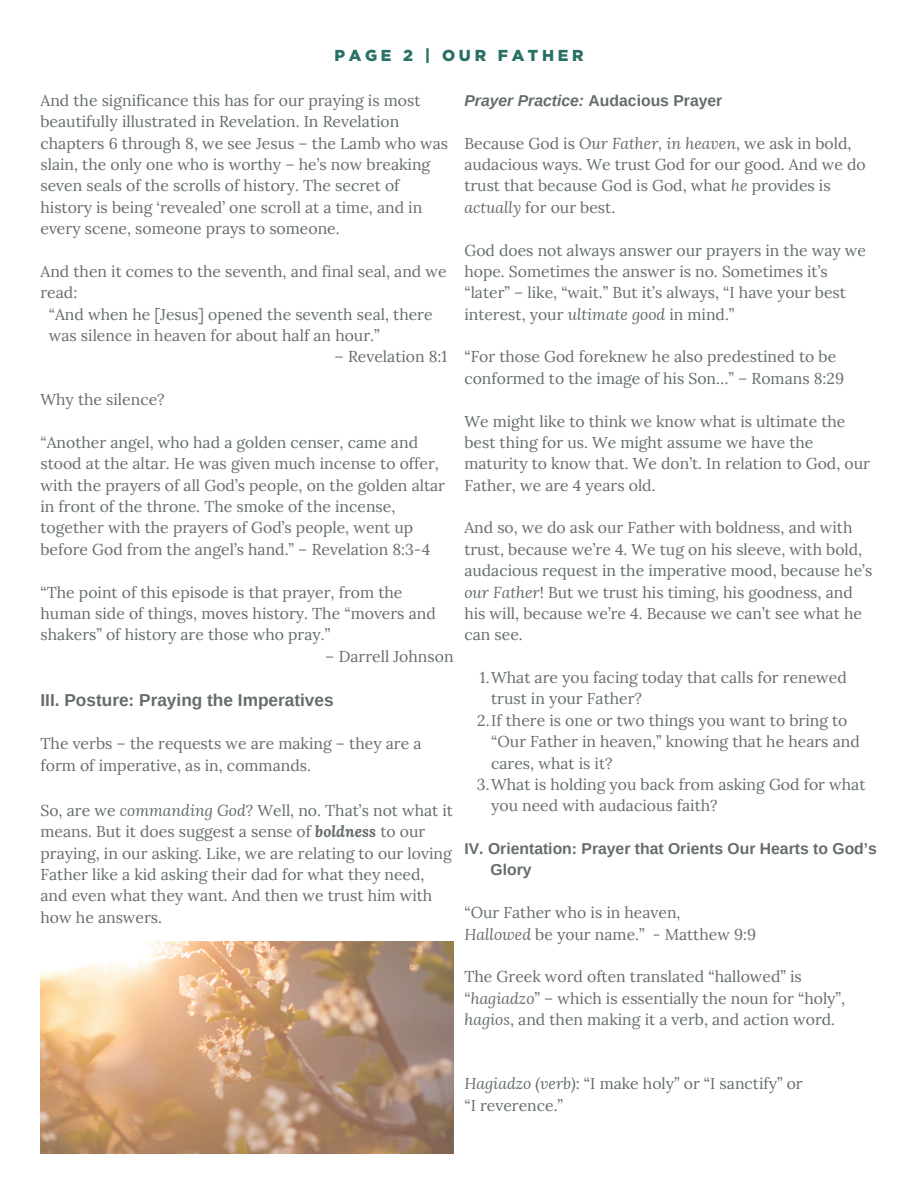
<style>
.page{position:relative;width:918px;height:1188px;background:#fff}
.page>*{position:absolute;margin:0;border:0;box-sizing:border-box;transform-origin:0 0}
.t1{font:700 17.25px "Arimo";color:#646d6b}
.t2{font:900 15.9px "Gotham";letter-spacing:.23em;color:#297067}
.t3{font:15.75px/21.3px "Lora";color:#646d6b}
.t4{font:700 15.75px/21.3px "Arimo";color:#646d6b}
.t5{font:italic 700 15.75px "Arimo";color:#646d6b}
.s1{font-style:italic}
.s2{font-weight:700;font-style:italic}
.s3{font-style:normal}
</style>
<div class="page">
<img style="left:40px;top:942px;width:413px;height:211px">
<p class="t2" style="left:335px;top:46px;width:250px">PAGE 2 | OUR FATHER</p>
<p class="t3" style="left:40px;top:90px;width:409px">And the significance this has for our praying is most beautifully illustrated in Revelation. In Revelation chapters 6 through 8, we see Jesus – the Lamb who was slain, the only one who is worthy – he’s now breaking seven seals of the scrolls of history. The secret of history is being ‘revealed’ one scroll at a time, and in every scene, someone prays to someone.</p>
<p class="t3" style="left:40px;top:261px;width:408px">And then it comes to the seventh, and final seal, and we read:</p>
<p class="t3" style="left:49px;top:303px;width:385px">“And when he [Jesus] opened the seventh seal, there</p>
<p class="t3" style="left:49px;top:325px;width:332px">was silence in heaven for about half an hour.”</p>
<p class="t3" style="left:335px;top:346px;width:114px">– Revelation 8:1</p>
<p class="t3" style="left:40px;top:389px;width:126px">Why the silence?</p>
<p class="t3" style="left:40px;top:432px;width:406px">“Another angel, who had a golden censer, came and stood at the altar. He was given much incense to offer, with the prayers of all God’s people, on the golden altar in front of the throne. The smoke of the incense, together with the prayers of God’s people, went up before God from the angel’s hand.” – Revelation 8:3-4</p>
<p class="t3" style="left:40px;top:581px;width:397px">“The point of this episode is that prayer, from the human side of things, moves history. The “movers and shakers” of history are those who pray.”</p>
<h2 class="t3" style="left:325px;top:645px;width:130px">– Darrell Johnson</h2>
<p class="t1" style="left:40px;top:690px;width:295px">III. Posture: Praying the Imperatives</p>
<p class="t3" style="left:40px;top:733px;width:383px">The verbs – the requests we are making – they are a form of imperative, as in, commands.</p>
<p class="t3" style="left:40px;top:799px;width:414px">So, are we <span class="s1">commanding God</span>? Well, no. That’s not what it means. But it does suggest a sense of <span class="s2">boldness</span> to our praying, in our asking. Like, we are relating to our loving Father like a kid asking their dad for what they need, and even what they want. And then we trust him with how he answers.</p>
<h1 class="t5" style="left:464px;top:92px;width:259px">Prayer Practice: <span class="s3">Audacious Prayer</span></h1>
<p class="t3" style="left:464px;top:132px;width:403px">Because God is <span class="s1">Our Father, in heaven</span>, we ask in bold, audacious ways. We trust God for our good. And we do trust that because God is God, what <span class="s1">he</span> provides is <span class="s1">actually</span> for our best.</p>
<p class="t3" style="left:464px;top:239px;width:403px">God does not always answer our prayers in the way we hope. Sometimes the answer is no. Sometimes it’s “later” – like, “wait.” But it’s always, “I have your best interest, your <span class="s1">ultimate good</span> in mind.”</p>
<p class="t3" style="left:464px;top:346px;width:381px">“For those God foreknew he also predestined to be conformed to the image of his Son…” – Romans 8:29</p>
<p class="t3" style="left:464px;top:410px;width:407px">We might like to think we know what is ultimate the best thing for us. We might assume we have the maturity to know that. We don’t. In relation to God, our Father, we are 4 years old.</p>
<p class="t3" style="left:464px;top:517px;width:409px">And so, we do ask our Father with boldness, and with trust, because we’re 4. We tug on his sleeve, with bold, audacious request in the imperative mood, because he’s <span class="s1">our Father</span>! But we trust his timing, his goodness, and his will, because we’re 4. Because we can’t see what he can see.</p>
<p class="t3" style="left:491px;top:667px;width:357px;text-indent:-11px">1.What are you facing today that calls for renewed trust in your Father?</p>
<p class="t3" style="left:491px;top:709px;width:370px;text-indent:-14px">2.If there is one or two things you want to bring to “Our Father in heaven,” knowing that he hears and cares, what is it?</p>
<p class="t3" style="left:491px;top:774px;width:376px;text-indent:-14px">3.What is holding you back from asking God for what you need with audacious faith?</p>
<p class="t4" style="left:491px;top:838px;width:388px;text-indent:-26px">IV. Orientation: Prayer that Orients Our Hearts to God’s<br>Glory</p>
<h2 class="t3" style="left:464px;top:902px;width:218px">“Our Father who is in heaven,</h2>
<p class="t3" style="left:464px;top:923px;width:293px"><span class="s1">Hallowed</span> be your name.” - Matthew 9:9</p>
<p class="t3" style="left:464px;top:966px;width:382px">The Greek word often translated “hallowed” is “<span class="s1">hagiadzo</span>” – which is essentially the noun for “holy”, <span class="s1">hagios</span>, and then making it a verb, and action word.</p>
<p class="t3" style="left:464px;top:1073px;width:340px"><span class="s1">Hagiadzo (verb)</span>: “I make holy” or “I sanctify” or</p>
<h2 class="t3" style="left:464px;top:1094px;width:100px">“I reverence.”</h2>
</div>
